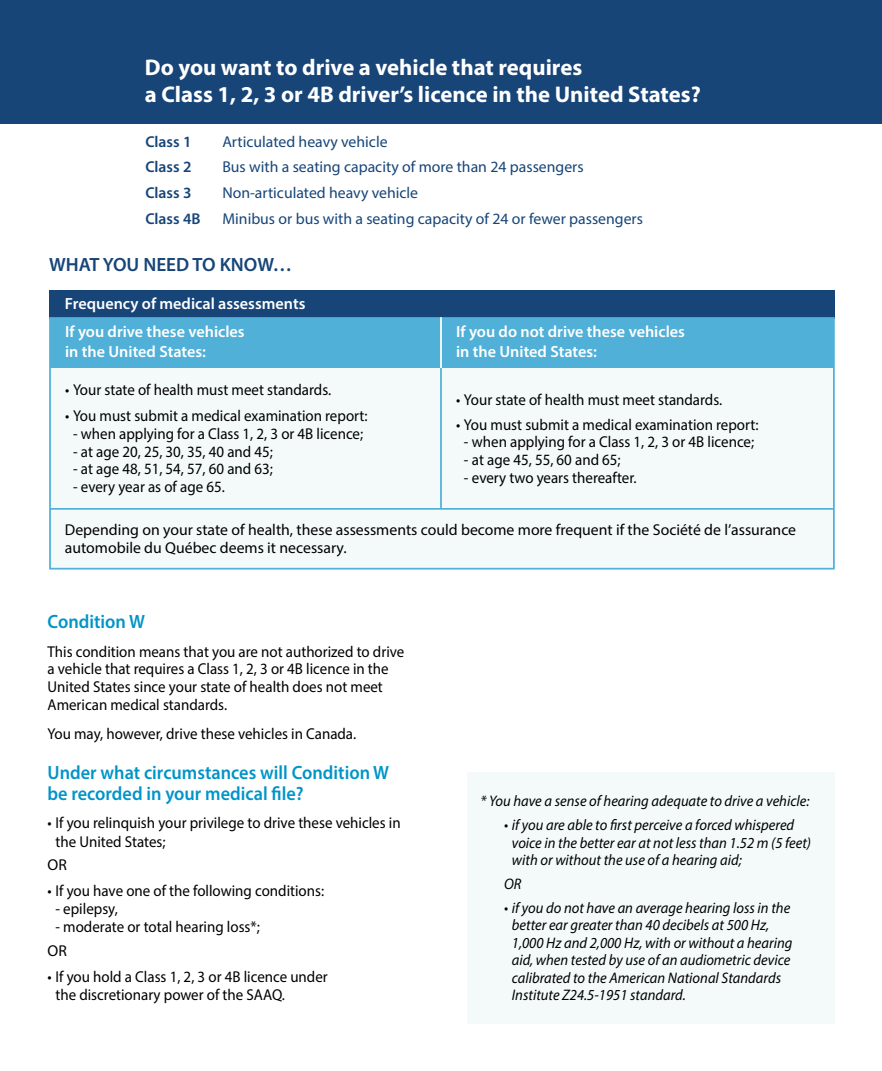
<style>
.page{position:relative;width:882px;height:1071px;background:#fff}
.page>*{position:absolute;margin:0;border:0;box-sizing:border-box;transform-origin:0 0}
.t1{font:700 22.75px/27.1px "Myriad Pro";color:#fff}
.t2{font:600 19.25px/21px "Myriad Pro";color:#0094c9;scale:.95 1}
.t3{font:600 19.25px "Myriad Pro";color:#174578}
.t4{font:600 16.1px/19.2px "Myriad Pro";color:#fff}
.t5{font:15.75px/18px "Myriad Pro";color:#000001;scale:.95 1}
.t6{font:15.75px "Myriad Pro";color:#174578}
.t7{font:15.75px/18.4px "Myriad Pro";color:#000001}
.t8{font:600 15.75px "Myriad Pro";color:#174578}
.t9{font:italic 15.4px/17.5px "Myriad Pro";color:#000001;scale:.95 1}
</style>
<div class="page">
<div style="left:49px;top:290px;width:786px;height:29px;background:#174578"></div>
<div style="left:49px;top:508px;width:786px;height:62px;background:#f4fafa;border:2px solid #51b0d8"></div>
<div style="left:467px;top:772px;width:368px;height:252px;background:#f4fafa"></div>
<div style="left:0;top:0;width:882px;height:123px;background:#174578"></div>
<div style="left:51px;top:317px;width:782px;height:51px;background:#51b0d8"></div>
<div style="left:51px;top:368px;width:782px;height:140px;background:#f4fafa"></div>
<hr style="left:440px;top:317px;width:2px;height:51px;background:#fff">
<hr style="left:49px;top:317px;width:2px;height:51px;background:#51b0d8">
<hr style="left:833px;top:317px;width:2px;height:51px;background:#51b0d8">
<hr style="left:49px;top:368px;width:2px;height:140px;background:#51b0d8">
<hr style="left:833px;top:368px;width:2px;height:140px;background:#51b0d8">
<hr style="left:440px;top:368px;width:2px;height:140px;background:#51b0d8">
<h2 class="t1" style="left:145px;top:53px;width:557px">Do you want to drive a vehicle that requires<br>a Class 1, 2, 3 or 4B driver’s licence in the United States?</h2>
<p class="t8" style="left:145px;top:131px;width:48px">Class 1</p>
<p class="t6" style="left:222px;top:132px;width:167px">Articulated heavy vehicle</p>
<p class="t8" style="left:145px;top:157px;width:48px">Class 2</p>
<p class="t6" style="left:222px;top:157px;width:363px">Bus with a seating capacity of more than 24 passengers</p>
<p class="t8" style="left:145px;top:183px;width:48px">Class 3</p>
<p class="t6" style="left:222px;top:183px;width:197px">Non-articulated heavy vehicle</p>
<p class="t8" style="left:145px;top:209px;width:57px">Class 4B</p>
<p class="t6" style="left:222px;top:209px;width:422px">Minibus or bus with a seating capacity of 24 or fewer passengers</p>
<h2 class="t3" style="left:49px;top:252px;width:245px">WHAT YOU NEED TO KNOW…</h2>
<p class="t4" style="left:65px;top:293px;width:242px">Frequency of medical assessments</p>
<p class="t4" style="left:65px;top:322px;width:181px">If you drive these vehicles in the United States:</p>
<p class="t4" style="left:456px;top:322px;width:230px">If you do not drive these vehicles in the United States:</p>
<p class="t5" style="left:65px;top:381px;width:282px">• Your state of health must meet standards.</p>
<p class="t5" style="left:65px;top:407px;width:320px">• You must submit a medical examination report:</p>
<p class="t5" style="left:73px;top:424px;width:307px">- when applying for a Class 1, 2, 3 or 4B licence;</p>
<p class="t5" style="left:73px;top:442px;width:212px">- at age 20, 25, 30, 35, 40 and 45;</p>
<p class="t5" style="left:73px;top:460px;width:212px">- at age 48, 51, 54, 57, 60 and 63;</p>
<p class="t5" style="left:73px;top:478px;width:161px">- every year as of age 65.</p>
<p class="t5" style="left:456px;top:390px;width:282px">• Your state of health must meet standards.</p>
<p class="t5" style="left:456px;top:415px;width:320px">• You must submit a medical examination report:</p>
<p class="t5" style="left:464px;top:433px;width:307px">- when applying for a Class 1, 2, 3 or 4B licence;</p>
<p class="t5" style="left:464px;top:451px;width:166px">- at age 45, 55, 60 and 65;</p>
<p class="t5" style="left:464px;top:468px;width:183px">- every two years thereafter.</p>
<p class="t7" style="left:65px;top:520px;width:733px">Depending on your state of health, these assessments could become more frequent if the Société de l’assurance automobile du Québec deems it necessary.</p>
<h3 class="t2" style="left:48px;top:611px;width:104px">Condition W</h3>
<p class="t5" style="left:48px;top:642px;width:377px">This condition means that you are not authorized to drive a vehicle that requires a Class 1, 2, 3 or 4B licence in the United States since your state of health does not meet American medical standards.</p>
<p class="t5" style="left:48px;top:724px;width:326px">You may, however, drive these vehicles in Canada.</p>
<h3 class="t2" style="left:48px;top:761px;width:361px">Under what circumstances will Condition W be recorded in your medical file?</h3>
<p class="t5" style="left:55px;top:813px;width:365px;text-indent:-8px">• If you relinquish your privilege to drive these vehicles in the United States;</p>
<p class="t7" style="left:48px;top:855px;width:21px">OR</p>
<p class="t5" style="left:48px;top:882px;width:293px">• If you have one of the following conditions:</p>
<p class="t5" style="left:55px;top:900px;width:67px">- epilepsy,</p>
<p class="t5" style="left:55px;top:917px;width:217px">- moderate or total hearing loss*;</p>
<p class="t7" style="left:48px;top:941px;width:21px">OR</p>
<p class="t5" style="left:55px;top:967px;width:288px;text-indent:-8px">• If you hold a Class 1, 2, 3 or 4B licence under the discretionary power of the SAAQ.</p>
<p class="t9" style="left:480px;top:792px;width:348px">* You have a sense of hearing adequate to drive a vehicle:</p>
<p class="t9" style="left:512px;top:816px;width:316px;text-indent:-8px">• if you are able to first perceive a forced whispered voice in the better ear at not less than 1.52 m (5 feet) with or without the use of a hearing aid;</p>
<p class="t9" style="left:504px;top:875px;width:20px">OR</p>
<p class="t9" style="left:512px;top:899px;width:297px;text-indent:-8px">• if you do not have an average hearing loss in the better ear greater than 40 decibels at 500 Hz, 1,000 Hz and 2,000 Hz, with or without a hearing aid, when tested by use of an audiometric device calibrated to the American National Standards Institute Z24.5-1951 standard.</p>
</div>
